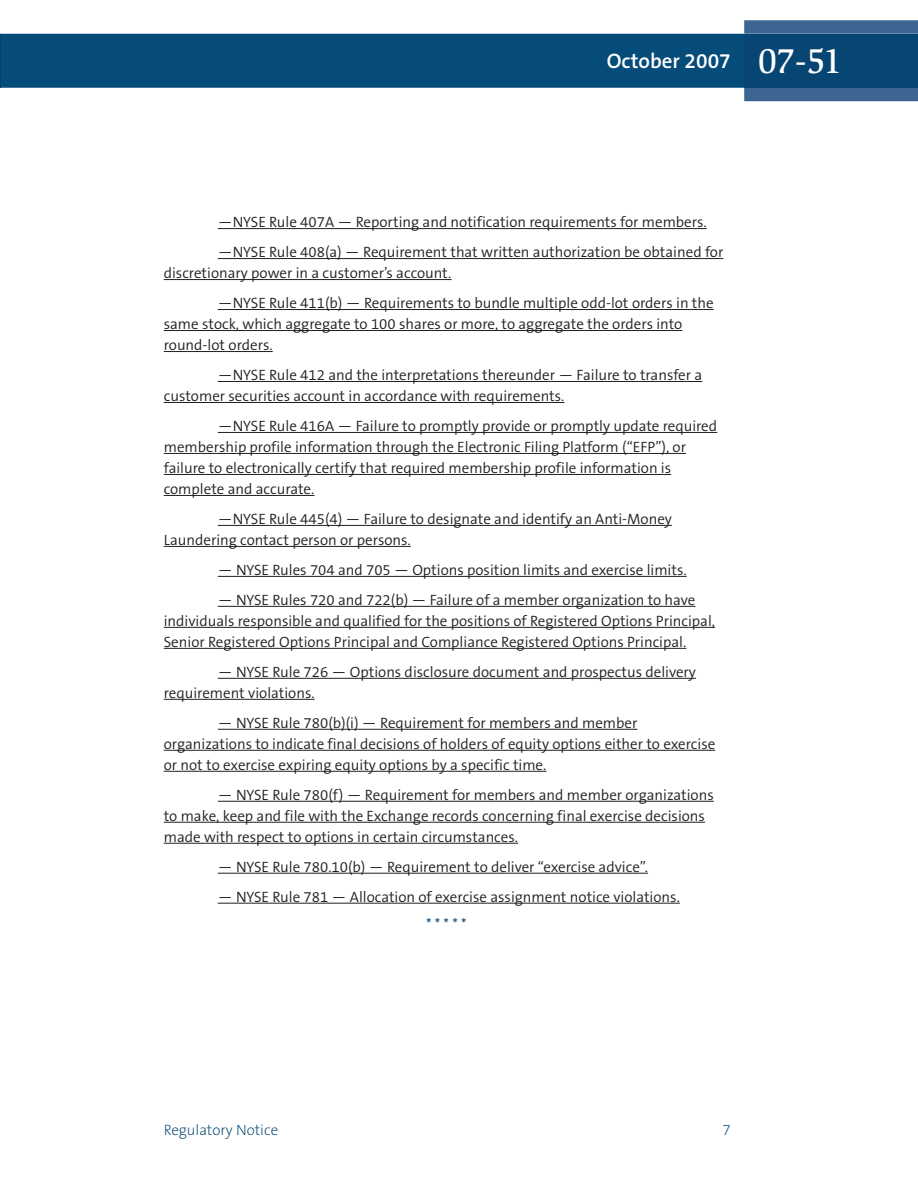
<style>
.page{position:relative;width:918px;height:1188px;background:#fff}
.page>*{position:absolute;margin:0;border:0;box-sizing:border-box;transform-origin:0 0}
.t1{font:600 21px "The Sans B6";color:#fff}
.t2{font:300 15px/21px "The Sans B4";color:#231f20}
.t3{font:200 15px "The Sans B2";color:#004270}
.t4{font:300 15px "The Sans B4";color:#004270}
.s1{font-family:"Slimbach LT";font-weight:500;font-size:36px}
</style>
<div class="page">
<hr style="left:218px;top:228px;width:489px;height:1px;background:#231f20">
<hr style="left:218px;top:258px;width:505px;height:1px;background:#231f20">
<hr style="left:164px;top:279px;width:288px;height:1px;background:#231f20">
<hr style="left:218px;top:309px;width:496px;height:1px;background:#231f20">
<hr style="left:164px;top:330px;width:518px;height:1px;background:#231f20">
<hr style="left:164px;top:351px;width:109px;height:1px;background:#231f20">
<hr style="left:218px;top:381px;width:484px;height:1px;background:#231f20">
<hr style="left:164px;top:402px;width:400px;height:1px;background:#231f20">
<hr style="left:218px;top:432px;width:499px;height:1px;background:#231f20">
<hr style="left:164px;top:453px;width:522px;height:1px;background:#231f20">
<hr style="left:164px;top:474px;width:507px;height:1px;background:#231f20">
<hr style="left:164px;top:495px;width:150px;height:1px;background:#231f20">
<hr style="left:218px;top:525px;width:454px;height:1px;background:#231f20">
<hr style="left:164px;top:546px;width:247px;height:1px;background:#231f20">
<hr style="left:218px;top:576px;width:469px;height:1px;background:#231f20">
<hr style="left:218px;top:606px;width:477px;height:1px;background:#231f20">
<hr style="left:164px;top:627px;width:551px;height:1px;background:#231f20">
<hr style="left:164px;top:648px;width:522px;height:1px;background:#231f20">
<hr style="left:218px;top:678px;width:478px;height:1px;background:#231f20">
<hr style="left:164px;top:699px;width:151px;height:1px;background:#231f20">
<hr style="left:218px;top:729px;width:419px;height:1px;background:#231f20">
<hr style="left:164px;top:750px;width:551px;height:1px;background:#231f20">
<hr style="left:164px;top:771px;width:383px;height:1px;background:#231f20">
<hr style="left:218px;top:801px;width:496px;height:1px;background:#231f20">
<hr style="left:164px;top:822px;width:541px;height:1px;background:#231f20">
<hr style="left:164px;top:843px;width:354px;height:1px;background:#231f20">
<hr style="left:218px;top:873px;width:430px;height:1px;background:#231f20">
<hr style="left:218px;top:903px;width:462px;height:1px;background:#231f20">
<div style="left:1px;top:34px;width:743px;height:54px;background:#064c7a"></div>
<svg style="left:744px;top:20px;width:174px;height:81px;background:#3f6893"></svg>
<div style="left:744px;top:34px;width:174px;height:54px;background:#074573"></div>
<hr style="left:0;top:34px;width:1px;height:54px;background:#034371">
<h1 class="t1" style="left:607px;top:50px;width:237px">October 2007 <span class="s1">07-51</span></h1>
<p class="t2" style="left:218px;top:208px;width:507px;line-height:30px">—NYSE Rule 407A — Reporting and notification requirements for members. —NYSE Rule 408(a) — Requirement that written authorization be obtained for</p>
<p class="t2" style="left:218px;top:259px;width:497px;line-height:30px;text-indent:-54px">discretionary power in a customer’s account.<br>—NYSE Rule 411(b) — Requirements to bundle multiple odd-lot orders in the</p>
<p class="t2" style="left:164px;top:314px;width:520px">same stock, which aggregate to 100 shares or more, to aggregate the orders into round-lot orders.</p>
<p class="t2" style="left:164px;top:365px;width:540px;text-indent:54px">—NYSE Rule 412 and the interpretations thereunder — Failure to transfer a customer securities account in accordance with requirements.</p>
<p class="t2" style="left:164px;top:416px;width:555px;text-indent:54px">—NYSE Rule 416A — Failure to promptly provide or promptly update required membership profile information through the Electronic Filing Platform (“EFP”), or failure to electronically certify that required membership profile information is complete and accurate.</p>
<p class="t2" style="left:164px;top:509px;width:510px;text-indent:54px">—NYSE Rule 445(4) — Failure to designate and identify an Anti-Money<br>Laundering contact person or persons.</p>
<p class="t2" style="left:218px;top:560px;width:470px">— NYSE Rules 704 and 705 — Options position limits and exercise limits.</p>
<p class="t2" style="left:164px;top:590px;width:553px;text-indent:54px">— NYSE Rules 720 and 722(b) — Failure of a member organization to have individuals responsible and qualified for the positions of Registered Options Principal,<br>Senior Registered Options Principal and Compliance Registered Options Principal.</p>
<p class="t2" style="left:164px;top:662px;width:534px;text-indent:54px">— NYSE Rule 726 — Options disclosure document and prospectus delivery requirement violations.</p>
<p class="t2" style="left:164px;top:713px;width:553px;text-indent:54px">— NYSE Rule 780(b)(i) — Requirement for members and member organizations to indicate final decisions of holders of equity options either to exercise or not to exercise expiring equity options by a specific time.</p>
<p class="t2" style="left:164px;top:785px;width:552px;text-indent:54px">— NYSE Rule 780(f) — Requirement for members and member organizations to make, keep and file with the Exchange records concerning final exercise decisions made with respect to options in certain circumstances.</p>
<p class="t2" style="left:218px;top:857px;width:432px">— NYSE Rule 780.10(b) — Requirement to deliver “exercise advice”.</p>
<p class="t2" style="left:218px;top:887px;width:464px">— NYSE Rule 781 — Allocation of exercise assignment notice violations.</p>
<p class="t4" style="left:426px;top:916px;width:42px">*****</p>
<p class="t3" style="left:164px;top:1122px;width:116px">Regulatory Notice</p>
<p class="t3" style="left:723px;top:1122px;width:10px">7</p>
</div>
